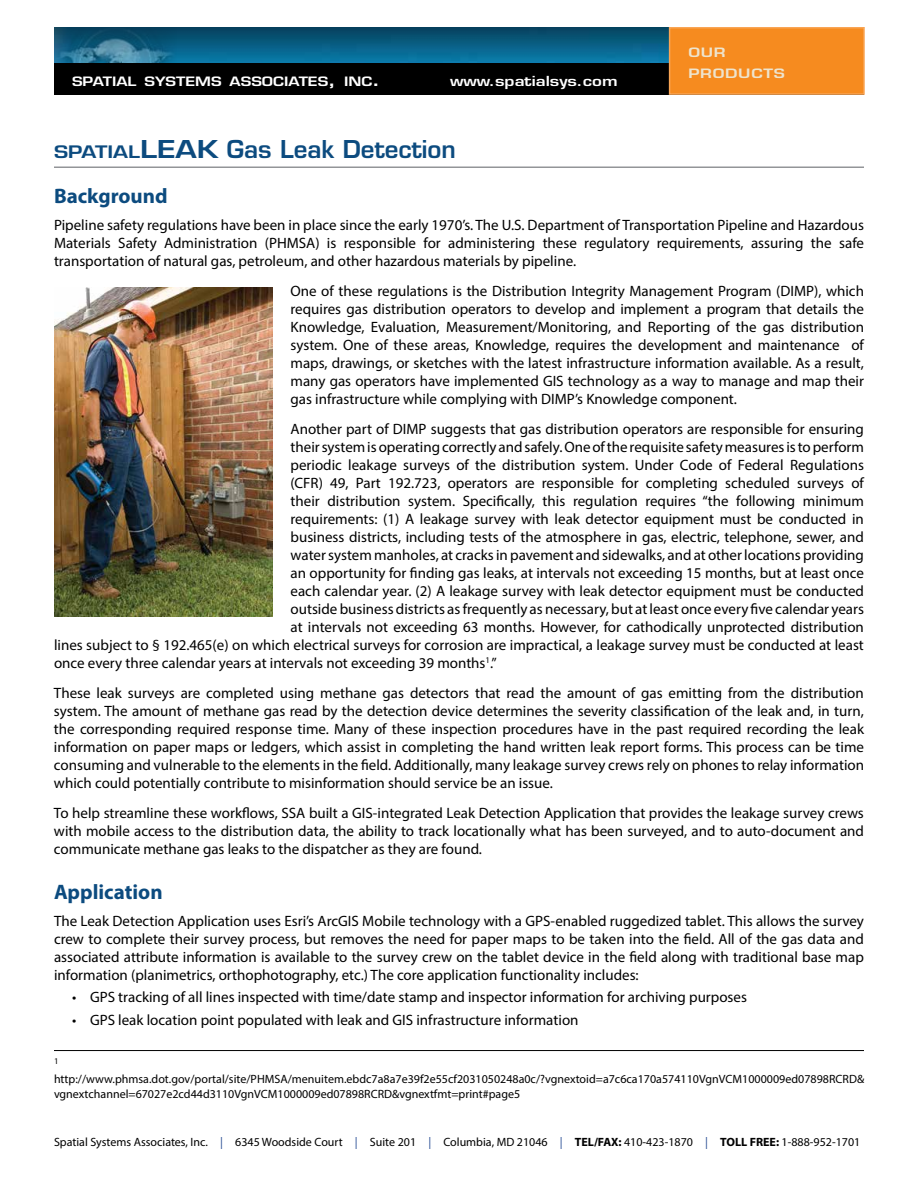
<style>
.page{position:relative;width:918px;height:1188px;background:#fff}
.page>*{position:absolute;margin:0;border:0;box-sizing:border-box;transform-origin:0 0}
.t1{font:600 24px "Eurostile LT Std";color:#0c4b7f;scale:1.25 1}
.t2{font:700 21px "Myriad Pro";color:#0c4b7f}
.t3{font:15px/18px "Myriad Pro";color:#000;text-align:justify}
.t4{font:600 13.5px "Eurostile LT Std";color:#fff;scale:1.25 1}
.t5{font:600 12.6px "Eurostile LT Std";color:#fff;scale:1.25 1}
.t6{font:600 12.6px/21.6px "Eurostile LT Std";letter-spacing:.045em;color:#eee4cd;scale:1.3 1}
.t7{font:12px/14.4px "Myriad Pro";color:#000}
.t8{font:8.7px "Myriad Pro";color:#000}
.s1{font-size:18px}
.s2{font-size:16.8px}
.s3{color:#284d94}
.s4{font-weight:700}
</style>
<div class="page">
<img style="left:177px;top:27px;width:492px;height:36px">
<img style="left:54px;top:27px;width:123px;height:36px">
<div style="left:54px;top:63px;width:810px;height:32px;background:#000"></div>
<div style="left:670px;top:28px;width:194px;height:66px;background:#f68b1f"></div>
<div style="left:669px;top:27px;width:196px;height:68px;border:2px solid #f9a555"></div>
<hr style="left:54px;top:166px;width:810px;height:2px;background:#939598">
<img style="left:54px;top:287px;width:219px;height:330px">
<hr style="left:54px;top:1050px;width:810px;height:1px;background:#000">
<p class="t5" style="left:72px;top:73px;width:248px">SPATIAL SYSTEMS ASSOCIATES<span class="s1">,</span> INC<span class="s1">.</span></p>
<p class="t4" style="left:450px;top:72px;width:136px">www.spatialsys.com</p>
<p class="t6" style="left:688px;top:41px;width:76px">OUR<br>PRODUCTS</p>
<h1 class="t1" style="left:54px;top:134px;width:323px"><span class="s2">SPATIAL</span>LEAK Gas Leak Detection</h1>
<h2 class="t2" style="left:54px;top:182px;width:115px">Background</h2>
<p class="t3" style="left:54px;top:215px;width:812px">Pipeline safety regulations have been in place since the early 1970’s. The U.S. Department of Transportation Pipeline and Hazardous Materials Safety Administration (PHMSA) is responsible for administering these regulatory requirements, assuring the safe transportation of natural gas, petroleum, and other hazardous materials by pipeline.</p>
<p class="t3" style="left:291px;top:281px;width:575px">One of these regulations is the Distribution Integrity Management Program (DIMP), which requires gas distribution operators to develop and implement a program that details the Knowledge, Evaluation, Measurement/Monitoring, and Reporting of the gas distribution system. One of these areas, Knowledge, requires the development and maintenance of maps, drawings, or sketches with the latest infrastructure information available. As a result, many gas operators have implemented GIS technology as a way to manage and map their gas infrastructure while complying with DIMP’s Knowledge component.</p>
<p class="t3" style="left:291px;top:419px;width:575px">Another part of DIMP suggests that gas distribution operators are responsible for ensuring</p>
<p class="t3" style="left:291px;top:437px;width:575px">their system is operating correctly and safely. One of the requisite safety measures is to perform</p>
<p class="t3" style="left:291px;top:455px;width:575px">periodic leakage surveys of the distribution system. Under Code of Federal Regulations</p>
<p class="t3" style="left:291px;top:473px;width:575px">(CFR) 49, Part 192.723, operators are responsible for completing scheduled surveys of</p>
<p class="t3" style="left:291px;top:491px;width:575px">their distribution system. Specifically, this regulation requires “the following minimum</p>
<p class="t3" style="left:291px;top:509px;width:575px">requirements: (1) A leakage survey with leak detector equipment must be conducted in</p>
<p class="t3" style="left:291px;top:527px;width:575px">business districts, including tests of the atmosphere in gas, electric, telephone, sewer, and</p>
<p class="t3" style="left:291px;top:545px;width:575px">water system manholes, at cracks in pavement and sidewalks, and at other locations providing</p>
<p class="t3" style="left:291px;top:563px;width:575px">an opportunity for finding gas leaks, at intervals not exceeding 15 months, but at least once</p>
<p class="t3" style="left:291px;top:581px;width:575px">each calendar year. (2) A leakage survey with leak detector equipment must be conducted</p>
<p class="t3" style="left:291px;top:599px;width:575px">outside business districts as frequently as necessary, but at least once every five calendar years</p>
<p class="t3" style="left:291px;top:617px;width:575px">at intervals not exceeding 63 months. However, for cathodically unprotected distribution</p>
<p class="t3" style="left:54px;top:635px;width:811px">lines subject to § 192.465(e) on which electrical surveys for corrosion are impractical, a leakage survey must be conducted at least</p>
<p class="t3" style="left:54px;top:653px;width:444px">once every three calendar years at intervals not exceeding 39 months<sup>1</sup>.”</p>
<p class="t3" style="left:54px;top:683px;width:812px">These leak surveys are completed using methane gas detectors that read the amount of gas emitting from the distribution system. The amount of methane gas read by the detection device determines the severity classification of the leak and, in turn, the corresponding required response time. Many of these inspection procedures have in the past required recording the leak information on paper maps or ledgers, which assist in completing the hand written leak report forms. This process can be time consuming and vulnerable to the elements in the field. Additionally, many leakage survey crews rely on phones to relay information which could potentially contribute to misinformation should service be an issue.</p>
<p class="t3" style="left:54px;top:803px;width:812px">To help streamline these workflows, SSA built a GIS-integrated Leak Detection Application that provides the leakage survey crews with mobile access to the distribution data, the ability to track locationally what has been surveyed, and to auto-document and communicate methane gas leaks to the dispatcher as they are found.</p>
<h2 class="t2" style="left:54px;top:878px;width:110px">Application</h2>
<p class="t3" style="left:54px;top:911px;width:812px">The Leak Detection Application uses Esri’s ArcGIS Mobile technology with a GPS-enabled ruggedized tablet. This allows the survey crew to complete their survey process, but removes the need for paper maps to be taken into the field. All of the gas data and associated attribute information is available to the survey crew on the tablet device in the field along with traditional base map information (planimetrics, orthophotography, etc.) The core application functionality includes:</p>
<p class="t3" style="left:72px;top:988px;width:677px">• GPS tracking of all lines inspected with time/date stamp and inspector information for archiving purposes</p>
<p class="t3" style="left:72px;top:1010px;width:508px">• GPS leak location point populated with leak and GIS infrastructure information</p>
<p class="t8" style="left:54px;top:1056px;width:6px">1</p>
<p class="t7" style="left:54px;top:1072px;width:812px">http://www.phmsa.dot.gov/portal/site/PHMSA/menuitem.ebdc7a8a7e39f2e55cf2031050248a0c/?vgnextoid=a7c6ca170a574110VgnVCM1000009ed07898RCRD&amp; vgnextchannel=67027e2cd44d3110VgnVCM1000009ed07898RCRD&amp;vgnextfmt=print#page5</p>
<p class="t7" style="left:54px;top:1135px;width:808px">Spatial Systems Associates, Inc. <span class="s3">|</span> 6345 Woodside Court <span class="s3">|</span> Suite 201 <span class="s3">|</span> Columbia, MD 21046 <span class="s3">|</span> <span class="s4">TEL/FAX:</span> 410-423-1870 <span class="s3">|</span> <span class="s4">TOLL FREE:</span> 1-888-952-1701</p>
</div>
